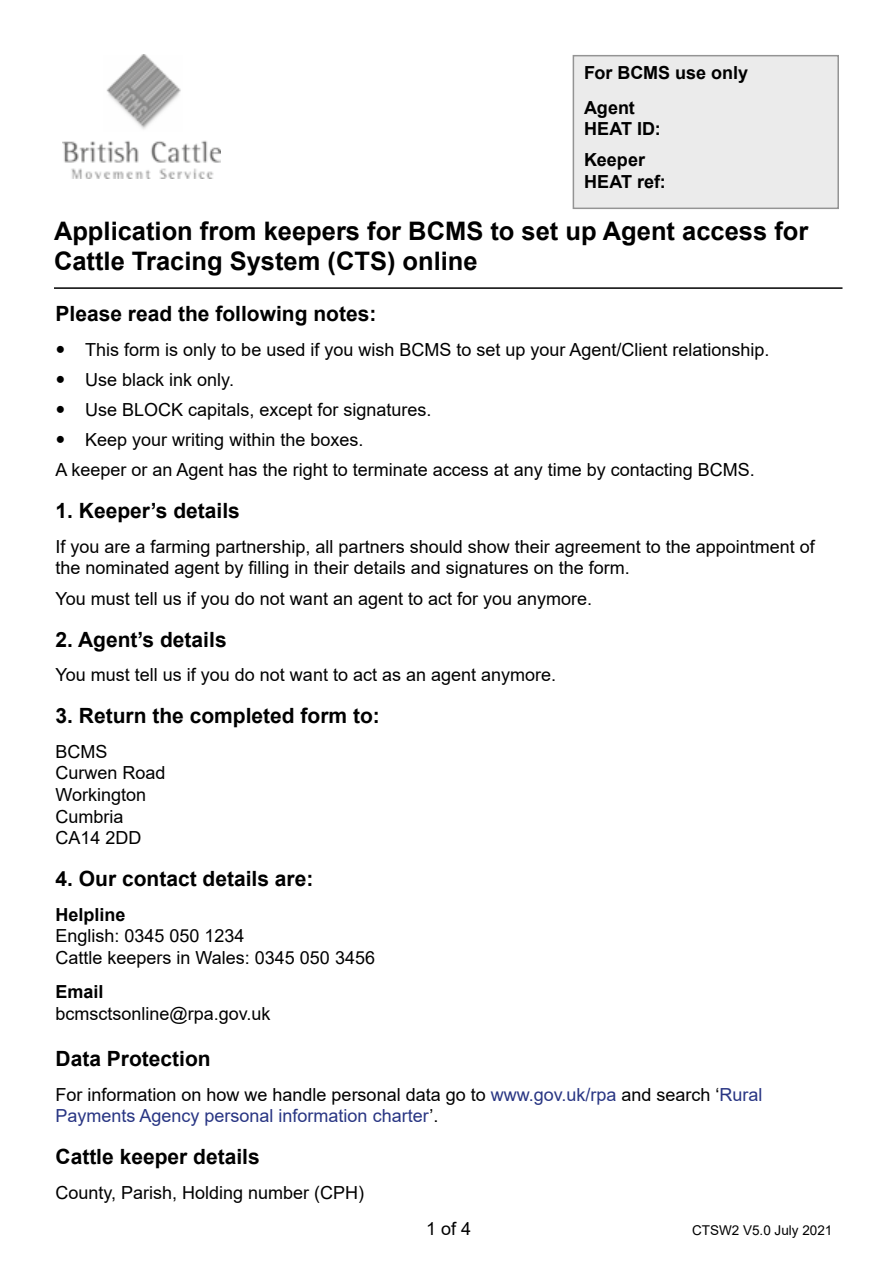
<style>
.page{position:relative;width:893px;height:1263px;background:#fff}
.page>*{position:absolute;margin:0;border:0;box-sizing:border-box;transform-origin:0 0}
.t1{font:700 25.5px/30.6px "Arial";color:#000}
.t2{font:700 21px "Arial";color:#000}
.Body{font:18px/21.6px "Arial";color:#000}
.Body-2{font:18px/21.6px "Arial";color:#283583}
.Body-3{font:700 18px/21.6px "Arial";color:#000}
.t3{font:13.5px "Arial";color:#000}
.s1{font-weight:700}
.s2{color:#000}
</style>
<div class="page">
<div style="left:573px;top:56px;width:265px;height:152px;background:#ebebeb"></div>
<div style="left:573px;top:55px;width:266px;height:154px;border:2px solid #949494"></div>
<hr style="left:54px;top:287px;width:788px;height:2px;background:#000">
<img style="left:63px;top:54px;width:158px;height:125px">
<p class="Body-3" style="left:584px;top:62px;width:166px">For BCMS use only</p>
<p class="Body-3" style="left:584px;top:97px;width:78px">Agent<br>HEAT ID:</p>
<p class="Body-3" style="left:584px;top:149px;width:83px">Keeper<br>HEAT ref:</p>
<h1 class="t1" style="left:54px;top:216px;width:756px">Application from keepers for BCMS to set up Agent access for<br>Cattle Tracing System (CTS) online</h1>
<h2 class="t2" style="left:56px;top:299px;width:322px">Please read the following notes:</h2>
<p class="Body" style="left:85px;top:339px;width:686px">This form is only to be used if you wish BCMS to set up your Agent/Client relationship.</p>
<p class="Body" style="left:85px;top:369px;width:150px">Use black ink only.</p>
<p class="Body" style="left:85px;top:399px;width:348px">Use BLOCK capitals, except for signatures.</p>
<p class="Body" style="left:85px;top:429px;width:280px">Keep your writing within the boxes.</p>
<p class="Body" style="left:56px;top:459px;width:701px">A keeper or an Agent has the right to terminate access at any time by contacting BCMS.</p>
<h2 class="t2" style="left:56px;top:496px;width:186px">1. Keeper’s details</h2>
<p class="Body" style="left:56px;top:536px;width:761px">If you are a farming partnership, all partners should show their agreement to the appointment of the nominated agent by filling in their details and signatures on the form.</p>
<p class="Body" style="left:56px;top:587px;width:538px">You must tell us if you do not want an agent to act for you anymore.</p>
<h2 class="t2" style="left:56px;top:625px;width:173px">2. Agent’s details</h2>
<p class="Body" style="left:56px;top:664px;width:502px">You must tell us if you do not want to act as an agent anymore.</p>
<h2 class="t2" style="left:56px;top:701px;width:326px">3. Return the completed form to:</h2>
<p class="Body" style="left:56px;top:740px;width:112px">BCMS<br>Curwen Road<br>Workington<br>Cumbria<br>CA14 2DD</p>
<h2 class="t2" style="left:56px;top:864px;width:259px">4. Our contact details are:</h2>
<h3 class="Body" style="left:56px;top:903px;width:321px"><span class="s1">Helpline<br></span>English: 0345 050 1234<br>Cattle keepers in Wales: 0345 050 3456</h3>
<h3 class="Body" style="left:56px;top:981px;width:217px"><span class="s1">Email </span>bcmsctsonline@rpa.gov.uk</h3>
<h2 class="t2" style="left:56px;top:1044px;width:157px">Data Protection</h2>
<p class="Body-2" style="left:56px;top:1083px;width:709px"><span class="s2">For information on how we handle personal data go to</span> www.gov.uk/rpa <span class="s2">and search ‘</span>Rural<br>Payments Agency personal information charter<span class="s2">’.</span></p>
<h2 class="t2" style="left:56px;top:1142px;width:206px">Cattle keeper details</h2>
<p class="Body" style="left:56px;top:1181px;width:310px">County, Parish, Holding number (CPH)</p>
<p class="Body" style="left:426px;top:1217px;width:47px">1 of 4</p>
<p class="t3" style="left:692px;top:1220px;width:142px">CTSW2 V5.0 July 2021</p>
</div>
